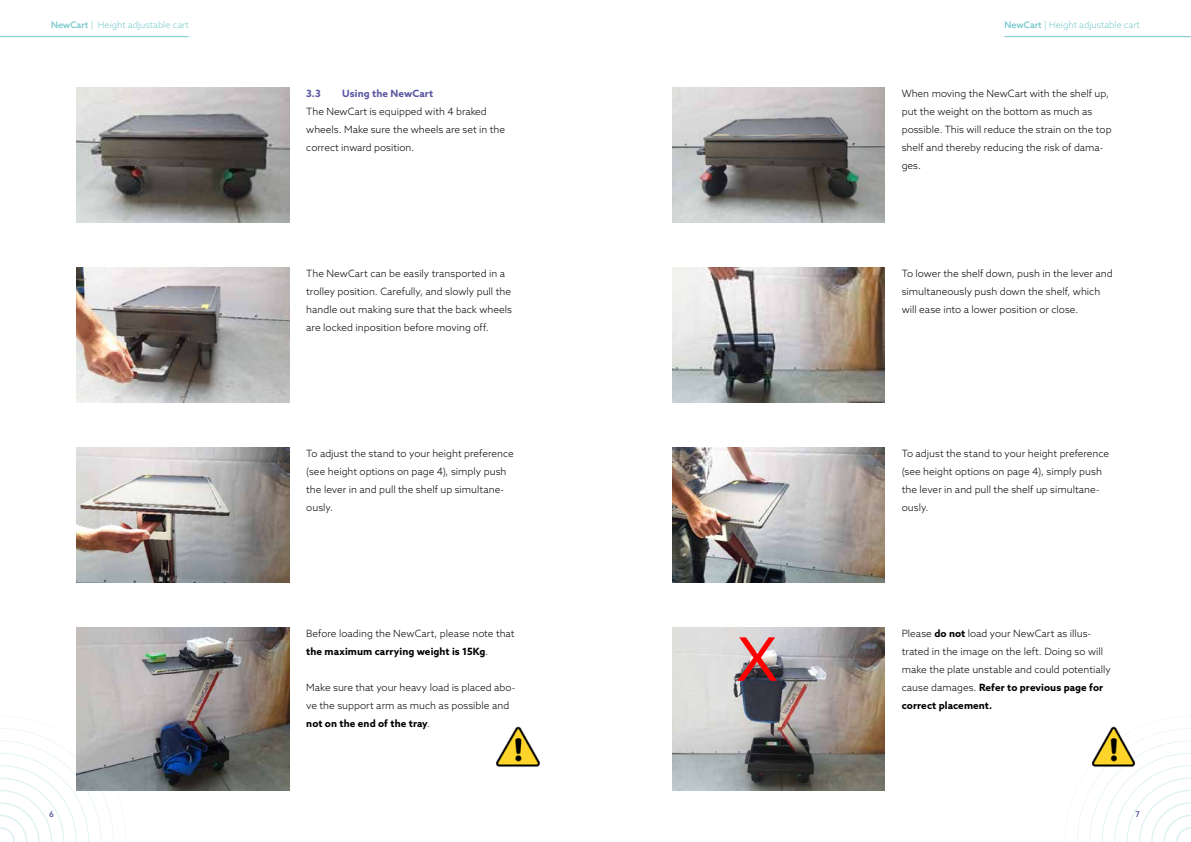
<style>
.page{position:relative;width:1191px;height:842px;background:#fff}
.page>*{position:absolute;margin:0;border:0;box-sizing:border-box;transform-origin:0 0}
.t1{font:60px "Azo Sans";color:#f00}
.t2{font:300 10px/18px "Azo Sans";color:#000}
.t3{font:700 10px "Azo Sans";letter-spacing:.01em;color:#5c57a2}
.t4{font:300 9px "Azo Sans";color:#77c8ce}
.t5{font:500 8px "Azo Sans";color:#5c57a2}
.s1{font-weight:500}
.s2{font-weight:700}
</style>
<div class="page">
<svg style="left:1065px;top:716px;width:126px;height:126px"></svg>
<hr style="left:1004px;top:36px;width:187px;height:1px;background:#77c8ce">
<svg style="left:0;top:716px;width:126px;height:126px"></svg>
<hr style="left:0;top:36px;width:189px;height:1px;background:#77c8ce">
<img style="left:77px;top:628px;width:212px;height:163px">
<img style="left:77px;top:88px;width:212px;height:135px">
<img style="left:77px;top:268px;width:212px;height:135px">
<img style="left:77px;top:448px;width:212px;height:135px">
<img style="left:496px;top:726px;width:44px;height:41px">
<img style="left:672px;top:628px;width:212px;height:163px">
<img style="left:672px;top:88px;width:212px;height:135px">
<img style="left:672px;top:268px;width:212px;height:135px">
<img style="left:672px;top:448px;width:212px;height:135px">
<img style="left:1087px;top:720px;width:53px;height:48px">
<p class="t4" style="left:51px;top:19px;width:139px"><span class="s1">NewCart</span> | Height adjustable cart</p>
<p class="t5" style="left:49px;top:808px;width:6px">6</p>
<p class="t3" style="left:306px;top:86px;width:16px">3.3</p>
<p class="t3" style="left:342px;top:86px;width:93px">Using the NewCart</p>
<p class="t2" style="left:306px;top:102px;width:200px">The NewCart is equipped with 4 braked wheels. Make sure the wheels are set in the correct inward position.</p>
<p class="t2" style="left:306px;top:264px;width:207px">The NewCart can be easily transported in a trolley position. Carefully, and slowly pull the handle out making sure that the back wheels are locked inposition before moving off.</p>
<p class="t2" style="left:306px;top:444px;width:209px">To adjust the stand to your height preference (see height options on page 4), simply push the lever in and pull the shelf up simultane&shy;ously.</p>
<p class="t2" style="left:306px;top:624px;width:210px">Before loading the NewCart, please note that <span class="s2">the maximum carrying weight is 15Kg</span>.</p>
<p class="t2" style="left:306px;top:678px;width:211px">Make sure that your heavy load is placed abo&shy;ve the support arm as much as possible and <span class="s2">not on the end of the tray</span>.</p>
<h1 class="t1" style="left:737px;top:620px;width:41px">X</h1>
<p class="t4" style="left:1004px;top:19px;width:137px"><span class="s1">NewCart</span> | Height adjustable cart</p>
<p class="t2" style="left:901px;top:84px;width:211px">When moving the NewCart with the shelf up, put the weight on the bottom as much as possible. This will reduce the strain on the top shelf and thereby reducing the risk of dama&shy;ges.</p>
<p class="t2" style="left:901px;top:264px;width:213px">To lower the shelf down, push in the lever and simultaneously push down the shelf, which will ease into a lower position or close.</p>
<p class="t2" style="left:901px;top:444px;width:209px">To adjust the stand to your height preference (see height options on page 4), simply push the lever in and pull the shelf up simultane&shy;ously.</p>
<p class="t2" style="left:901px;top:624px;width:211px">Please <span class="s2">do not</span> load your NewCart as illus&shy;trated in the image on the left. Doing so will make the plate unstable and could potentially cause damages. <span class="s2">Refer to previous page for correct placement.</span></p>
<p class="t5" style="left:1135px;top:808px;width:6px">7</p>
</div>
